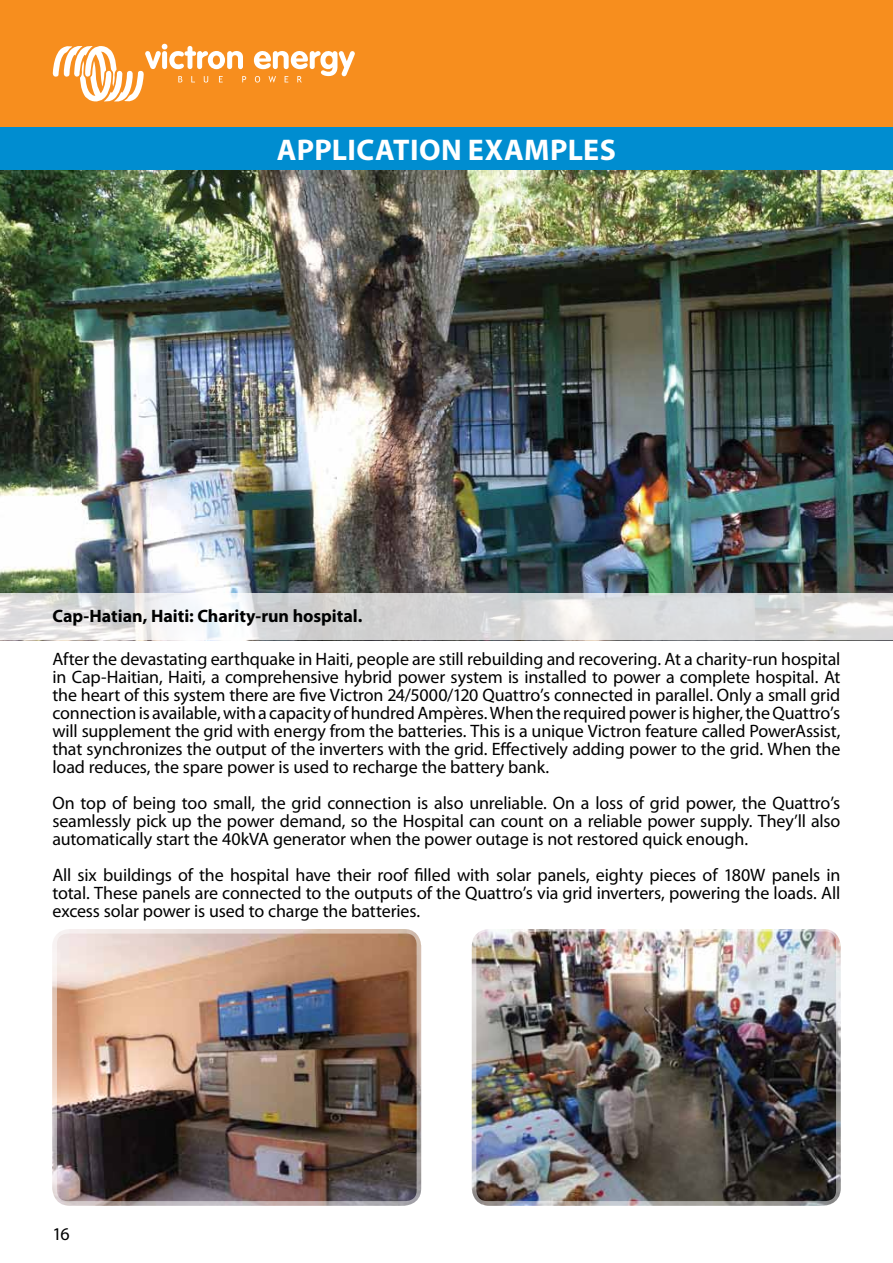
<style>
.page{position:relative;width:893px;height:1263px;background:#fff}
.page>*{position:absolute;margin:0;border:0;box-sizing:border-box;transform-origin:0 0}
.t1{font:700 30px "Myriad Pro";color:#fff}
.t2{font:18px/18px "Myriad Pro";letter-spacing:-.005em;color:#000;text-align:justify}
.t3{font:700 18px "Myriad Pro";letter-spacing:-.005em;color:#000101}
</style>
<div class="page">
<div style="left:0;top:0;width:893px;height:128px;background:#f78e1e"></div>
<div style="left:0;top:128px;width:893px;height:42px;background:#008dd0"></div>
<svg style="left:52px;top:43px;width:194px;height:59px"></svg>
<svg style="left:253px;top:51px;width:102px;height:32px"></svg>
<img style="left:0;top:170px;width:893px;height:423px">
<img style="left:57px;top:934px;width:359px;height:266px">
<img style="left:477px;top:932px;width:358px;height:268px">
<div style="left:52px;top:929px;width:369px;height:276px;border:4px solid #fff;border-radius:13px"></div>
<div style="left:472px;top:927px;width:368px;height:278px;border:4px solid #fff;border-radius:13px"></div>
<svg style="left:0;top:593px;width:893px;height:47px"></svg>
<h1 class="t1" style="left:277px;top:130px;width:38px">Application</h1>
<h1 class="t1" style="left:468px;top:130px;width:20px">examples</h1>
<p class="t3" style="left:52px;top:604px;width:311px">Cap-Hatian, Haiti: Charity-run hospital.</p>
<p class="t2" style="left:52px;top:649px;width:790px">After the devastating earthquake in Haiti, people are still rebuilding and recovering. At a charity-run hospital in Cap-Haitian, Haiti, a comprehensive hybrid power system is installed to power a complete hospital. At the heart of this system there are five Victron 24/5000/120 Quattro’s connected in parallel. Only a small grid connection is available, with a capacity of hundred Ampères. When the required power is higher, the Quattro’s will supplement the grid with energy from the batteries. This is a unique Victron feature called PowerAssist, that synchronizes the output of the inverters with the grid. Effectively adding power to the grid. When the load reduces, the spare power is used to recharge the battery bank.</p>
<p class="t2" style="left:52px;top:793px;width:790px">On top of being too small, the grid connection is also unreliable. On a loss of grid power, the Quattro’s seamlessly pick up the power demand, so the Hospital can count on a reliable power supply. They’ll also automatically start the 40kVA generator when the power outage is not restored quick enough.</p>
<p class="t2" style="left:52px;top:865px;width:790px">All six buildings of the hospital have their roof filled with solar panels, eighty pieces of 180W panels in total. These panels are connected to the outputs of the Quattro’s via grid inverters, powering the loads. All excess solar power is used to charge the batteries.</p>
<p class="t2" style="left:52px;top:1224px;width:19px">16</p>
</div>
